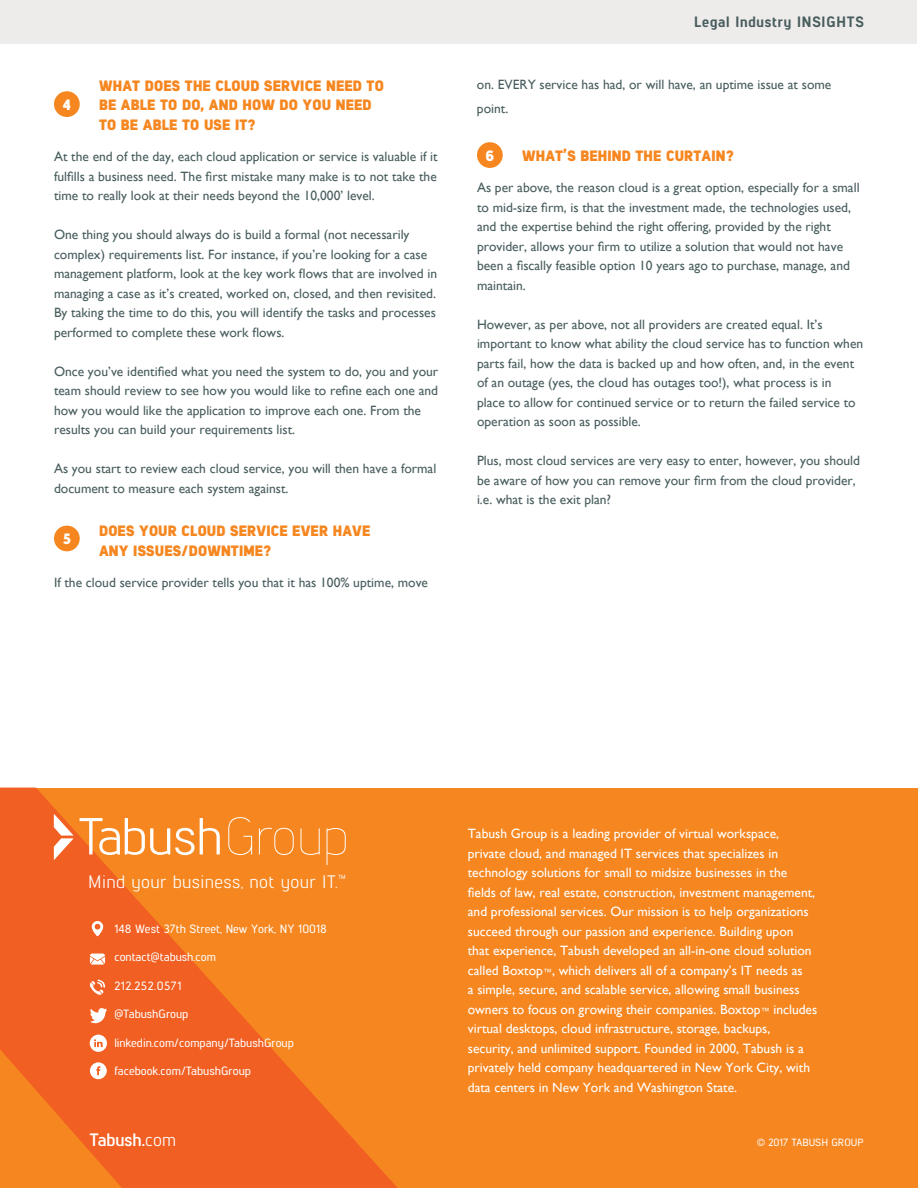
<style>
.page{position:relative;width:918px;height:1188px;background:#fff}
.page>*{position:absolute;margin:0;border:0;box-sizing:border-box;transform-origin:0 0}
.t1{font:18px "Lintel";letter-spacing:.02em;color:#fff}
.t2{font:700 18px "Lintel";color:#fff}
.t3{font:900 15px/19.5px "Lintel";letter-spacing:.01em;color:#f6861f}
.t4{font:800 15px "Lintel";letter-spacing:.05em;color:#495d5e}
.t5{font:900 15px "Lintel";color:#fff}
.t6{font:13.5px/19.5px "Gill Sans";color:#495d5e}
.t7{font:13.5px/19.5px "Gill Sans";color:#fff}
.t8{font:500 12px "Lintel";color:#fff}
.t9{font:500 12px "Lintel";letter-spacing:.05em;color:#fff}
.t10{font:500 10.5px "Lintel";color:#fff}
.s1{font-weight:400}
.s2{font-size:9px}
</style>
<div class="page">
<div style="left:0;top:0;width:916px;height:43px;background:#edeceb"></div>
<div style="left:0;top:788px;width:918px;height:400px;background:#f6861f"></div>
<svg style="left:0;top:788px;width:397px;height:400px;fill:#f15f22"></svg>
<svg style="left:54px;top:814px;width:20px;height:46px"></svg>
<svg style="left:80px;top:818px;width:140px;height:37px"></svg>
<svg style="left:228px;top:817px;width:24px;height:38px"></svg>
<svg style="left:259px;top:828px;width:35px;height:27px"></svg>
<svg style="left:301px;top:828px;width:19px;height:27px"></svg>
<svg style="left:327px;top:828px;width:19px;height:37px"></svg>
<svg style="left:90px;top:954px;width:15px;height:11px"></svg>
<svg style="left:89px;top:980px;width:16px;height:16px"></svg>
<svg style="left:92px;top:921px;width:11px;height:15px"></svg>
<svg style="left:90px;top:1007px;width:17px;height:18px"></svg>
<svg style="left:90px;top:1035px;width:17px;height:17px"></svg>
<svg style="left:90px;top:1062px;width:17px;height:17px"></svg>
<div style="left:54px;top:91px;width:26px;height:26px;background:#f6861f;border-radius:50%"></div>
<div style="left:477px;top:142px;width:26px;height:26px;background:#f6861f;border-radius:50%"></div>
<div style="left:54px;top:526px;width:26px;height:25px;background:#f6861f;border-radius:50%"></div>
<p class="t3" style="left:99px;top:75px;width:286px">WHAT DOES THE CLOUD SERVICE NEED TO<br>BE ABLE TO DO, AND HOW DO YOU NEED<br>TO BE ABLE TO USE IT?</p>
<p class="t6" style="left:54px;top:147px;width:385px;text-align:justify">At the end of the day, each cloud application or service is valuable if it fulfills a business need. The first mistake many make is to not take the time to really look at their needs beyond the 10,000’ level.</p>
<p class="t6" style="left:54px;top:225px;width:385px">One thing you should always do is build a formal (not necessarily complex) requirements list. For instance, if you’re looking for a case management platform, look at the key work flows that are involved in managing a case as it’s created, worked on, closed, and then revisited.<br>By taking the time to do this, you will identify the tasks and processes performed to complete these work flows.</p>
<p class="t6" style="left:54px;top:361px;width:386px">Once you’ve identified what you need the system to do, you and your team should review to see how you would like to refine each one and how you would like the application to improve each one. From the results you can build your requirements list.</p>
<p class="t6" style="left:54px;top:459px;width:384px">As you start to review each cloud service, you will then have a formal document to measure each system against.</p>
<p class="t3" style="left:99px;top:520px;width:273px">DOES YOUR CLOUD SERVICE EVER HAVE<br>ANY ISSUES/DOWNTIME?</p>
<p class="t6" style="left:54px;top:573px;width:376px">If the cloud service provider tells you that it has 100% uptime, move</p>
<p class="t5" style="left:63px;top:94px;width:10px">4</p>
<p class="t5" style="left:63px;top:528px;width:10px">5</p>
<p class="t4" style="left:694px;top:11px;width:171px">Legal Industry INSIGHTS</p>
<p class="t6" style="left:477px;top:72px;width:356px;line-height:24px">on. EVERY service has had, or will have, an uptime issue at some point.</p>
<p class="t3" style="left:522px;top:145px;width:213px">WHAT’S BEHIND THE CURTAIN?</p>
<p class="t6" style="left:477px;top:178px;width:384px">As per above, the reason cloud is a great option, especially for a small to mid-size firm, is that the investment made, the technologies used, and the expertise behind the right offering, provided by the right provider, allows your firm to utilize a solution that would not have been a fiscally feasible option 10 years ago to purchase, manage, and maintain.</p>
<p class="t6" style="left:477px;top:314px;width:388px">However, as per above, not all providers are created equal. It’s important to know what ability the cloud service has to function when parts fail, how the data is backed up and how often, and, in the event of an outage (yes, the cloud has outages too!), what process is in<br>place to allow for continued service or to return the failed service to operation as soon as possible.</p>
<p class="t6" style="left:477px;top:451px;width:385px">Plus, most cloud services are very easy to enter, however, you should be aware of how you can remove your firm from the cloud provider, i.e. what is the exit plan?</p>
<p class="t5" style="left:485px;top:145px;width:10px">6</p>
<h1 class="t1" style="left:88px;top:869px;width:259px">Mind your business, not your IT.<sup>™</sup></h1>
<p class="t8" style="left:114px;top:920px;width:214px">148 West 37th Street, New York, NY 10018</p>
<p class="t8" style="left:114px;top:949px;width:103px">contact@tabush.com</p>
<p class="t9" style="left:114px;top:977px;width:69px">212.252.0571</p>
<p class="t8" style="left:114px;top:1006px;width:75px">@TabushGroup</p>
<p class="t8" style="left:114px;top:1034px;width:181px">linkedin.com/company/TabushGroup</p>
<p class="t8" style="left:114px;top:1063px;width:138px">facebook.com/TabushGroup</p>
<h1 class="t2" style="left:89px;top:1127px;width:88px">Tabush.<span class="s1">com</span></h1>
<p class="t7" style="left:468px;top:824px;width:351px">Tabush Group is a leading provider of virtual workspace, private cloud, and managed IT services that specializes in technology solutions for small to midsize businesses in the fields of law, real estate, construction, investment management, and professional services. Our mission is to help organizations succeed through our passion and experience. Building upon that experience, Tabush developed an all-in-one cloud solution called Boxtop<span class="s2">™</span>, which delivers all of a company’s IT needs as<br>a simple, secure, and scalable service, allowing small business owners to focus on growing their companies. Boxtop<span class="s2">™</span> includes virtual desktops, cloud infrastructure, storage, backups, security, and unlimited support. Founded in 2000, Tabush is a privately held company headquartered in New York City, with data centers in New York and Washington State.</p>
<p class="t10" style="left:757px;top:1135px;width:109px">© 2017 TABUSH GROUP</p>
</div>
